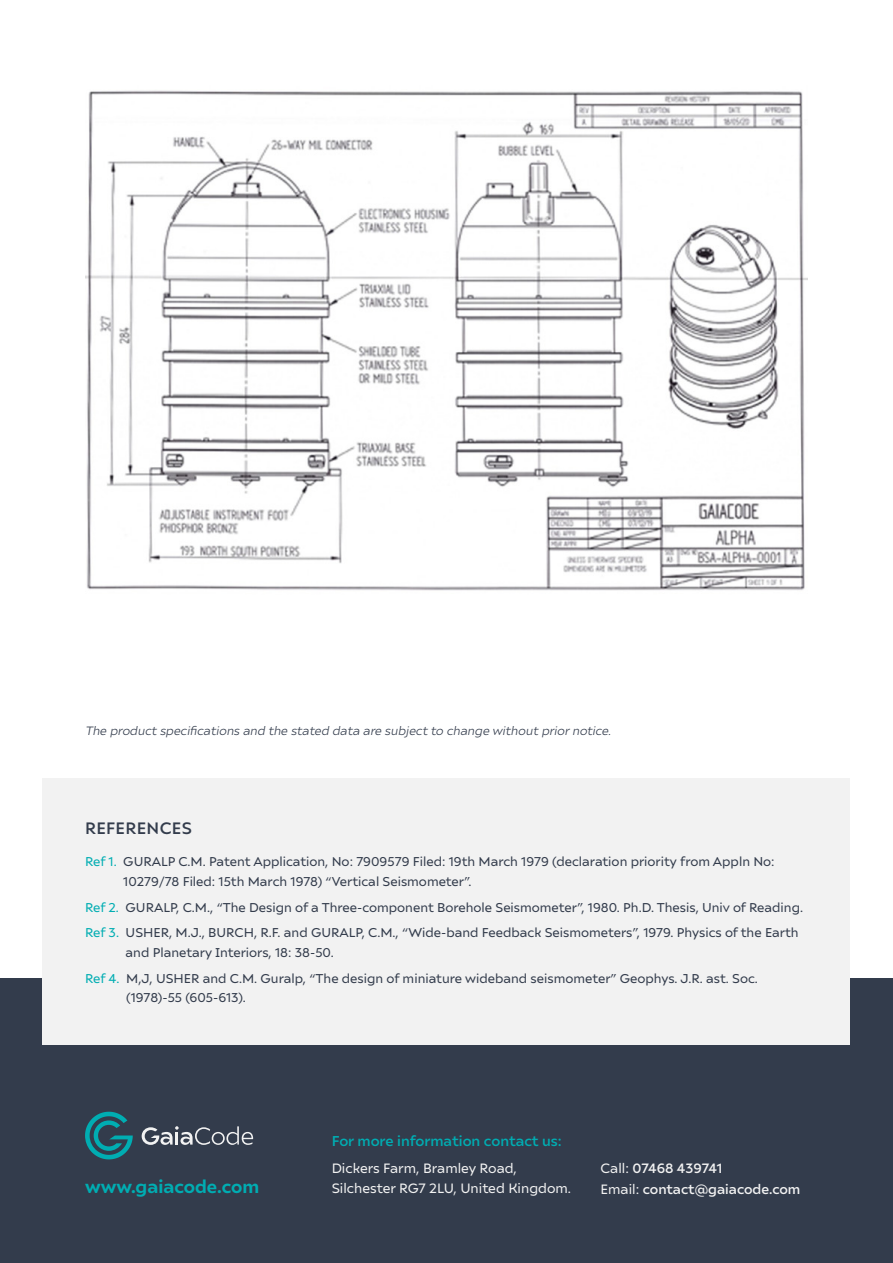
<style>
.page{position:relative;width:893px;height:1263px;background:#fff}
.page>*{position:absolute;margin:0;border:0;box-sizing:border-box;transform-origin:0 0}
.t1{font:700 18px "Ariana Pro";color:#00adb2}
.t2{font:500 16.5px "Ariana Pro";letter-spacing:.02em;color:#333c4c}
.t3{font:500 14.25px "Ariana Pro";color:#00adb2}
.t4{font:13.5px "Ariana Pro";color:#f2f2f2}
.t5{font:500 13.5px/20.2px "Ariana Pro";color:#f2f2f2}
.t6{font:12.75px/26px "Ariana Pro";color:#333c4c}
.t7{font:italic 12px "Ariana Pro";color:#333c4c}
.s1{color:#00adb2}
.s2{font-weight:400}
</style>
<div class="page">
<div style="left:0;top:979px;width:893px;height:284px;background:#333c4c"></div>
<svg style="left:85px;top:1112px;width:48px;height:47px"></svg>
<svg style="left:142px;top:1126px;width:111px;height:19px"></svg>
<div style="left:43px;top:778px;width:807px;height:267px;background:#f2f2f2"></div>
<img style="left:85px;top:90px;width:723px;height:501px">
<p class="t7" style="left:85px;top:723px;width:527px">The product specifications and the stated data are subject to change without prior notice.</p>
<p class="t2" style="left:85px;top:817px;width:108px">REFERENCES</p>
<p class="t6" style="left:123px;top:851px;width:653px;line-height:19.5px;text-indent:-38px"><span class="s1">Ref 1.</span> GURALP C.M. Patent Application, No: 7909579 Filed: 19th March 1979 (declaration priority from Appln No:<br>10279/78 Filed: 15th March 1978) “Vertical Seismometer”.</p>
<p class="t6" style="left:85px;top:893px;width:719px"><span class="s1">Ref 2.</span> GURALP, C.M., “The Design of a Three-component Borehole Seismometer”, 1980. Ph.D. Thesis, Univ of Reading.<br><span class="s1">Ref 3.</span> USHER, M.J., BURCH, R.F. and GURALP, C.M., “Wide-band Feedback Seismometers”, 1979. Physics of the Earth</p>
<p class="t6" style="left:85px;top:939px;width:674px;text-indent:41px">and Planetary Interiors, 18: 38-50.<br><span class="s1">Ref 4.</span> M,J, USHER and C.M. Guralp, “The design of miniature wideband seismometer” Geophys. J.R. ast. Soc.</p>
<p class="t6" style="left:126px;top:984px;width:121px">(1978)-55 (605-613).</p>
<p class="t3" style="left:332px;top:1131px;width:232px">For more information contact us:</p>
<p class="t4" style="left:332px;top:1159px;width:187px">Dickers Farm, Bramley Road,</p>
<h1 class="t1" style="left:85px;top:1173px;width:176px">www.gaiacode.com</h1>
<p class="t4" style="left:332px;top:1179px;width:241px">Silchester RG7 2LU, United Kingdom.</p>
<p class="t5" style="left:601px;top:1157px;width:201px"><span class="s2">Call:</span> 07468 439741<br><span class="s2">Email:</span> contact@gaiacode.com</p>
</div>
